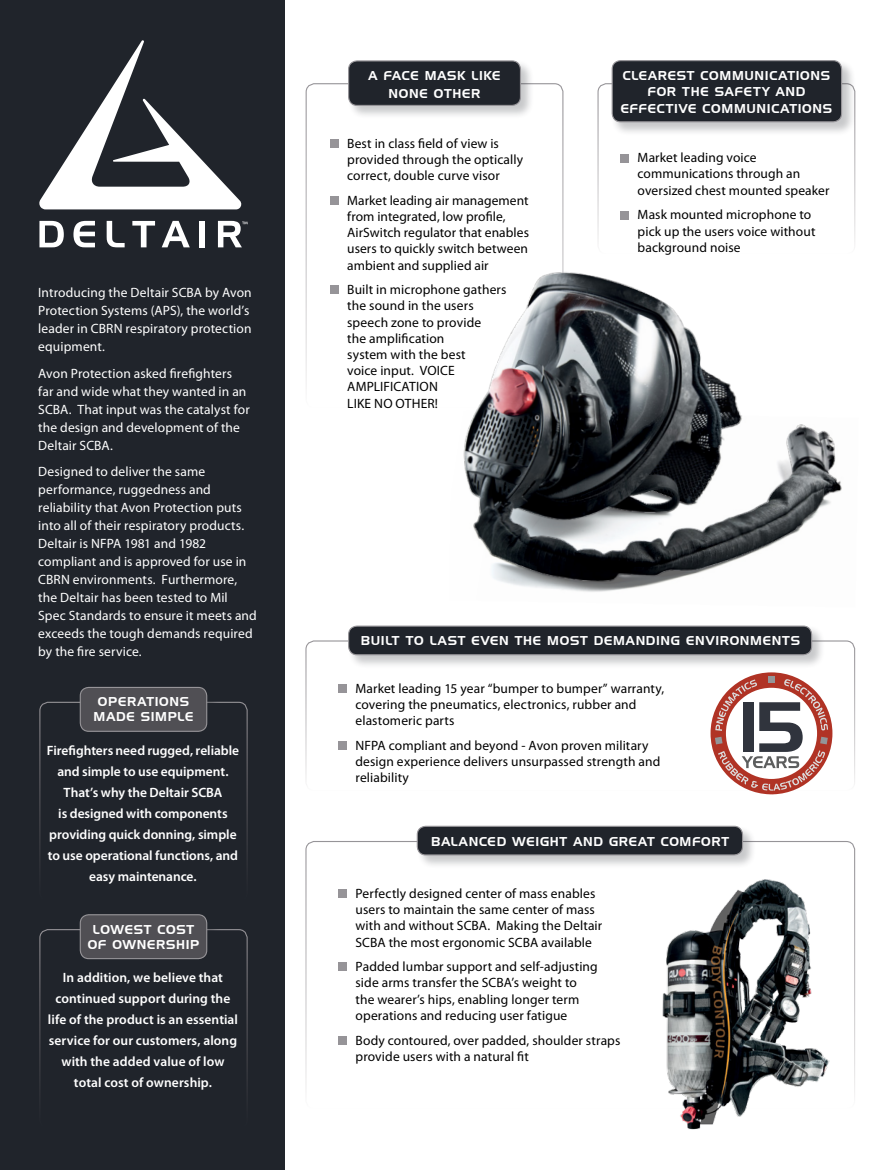
<style>
.page{position:relative;width:893px;height:1170px;background:#fff}
.page>*{position:absolute;margin:0;border:0;box-sizing:border-box;transform-origin:0 0}
.t1{font:13.5px/16.2px "Myriad Pro";letter-spacing:.01em;color:#000}
.t2{font:13.5px/18px "Myriad Pro";letter-spacing:.01em;color:#fff}
.t3{font:600 13.5px/21px "Myriad Pro";color:#fff;text-align:center}
.t4{font:12.75px/15px "Hanzel Normal";letter-spacing:.055em;color:#fff;text-align:center}
</style>
<div class="page">
<img style="left:463px;top:262px;width:379px;height:330px">
<div style="left:0;top:0;width:285px;height:1169px;background:#20242b"></div>
<div style="left:348px;top:60px;width:186px;height:59px;background:#20242b;opacity:.25"></div>
<div style="left:349px;top:61px;width:171px;height:44px;background:#20242b;border-radius:9px"></div>
<div style="left:348px;top:60px;width:173px;height:46px;border:1px solid #969498;border-radius:9px"></div>
<div style="left:330px;top:139px;width:9px;height:8px;background:#969498"></div>
<div style="left:330px;top:196px;width:9px;height:9px;background:#969498"></div>
<div style="left:330px;top:286px;width:9px;height:8px;background:#969498"></div>
<svg style="left:39px;top:221px;width:25px;height:26px"></svg>
<svg style="left:73px;top:221px;width:22px;height:26px"></svg>
<svg style="left:107px;top:221px;width:18px;height:26px"></svg>
<svg style="left:132px;top:221px;width:23px;height:26px"></svg>
<svg style="left:162px;top:221px;width:28px;height:26px"></svg>
<div style="left:199px;top:221px;width:6px;height:26px;background:#fff"></div>
<svg style="left:39px;top:40px;width:203px;height:169px"></svg>
<svg style="left:218px;top:221px;width:30px;height:26px"></svg>
<div style="left:39px;top:701px;width:209px;height:200px;border:1px solid #fff;border-radius:9px"></div>
<div style="left:79px;top:686px;width:142px;height:59px;background:#20242b"></div>
<div style="left:80px;top:687px;width:127px;height:44px;background:#504f54;border-radius:9px"></div>
<div style="left:80px;top:686px;width:127px;height:45px;border:1px solid #969498;border-radius:9px"></div>
<div style="left:39px;top:929px;width:209px;height:199px;border:1px solid #fff;border-radius:9px"></div>
<div style="left:79px;top:913px;width:142px;height:59px;background:#20242b"></div>
<div style="left:80px;top:914px;width:127px;height:44px;background:#504f54;border-radius:9px"></div>
<div style="left:80px;top:914px;width:127px;height:45px;border:1px solid #969498;border-radius:9px"></div>
<img style="left:662px;top:879px;width:168px;height:251px">
<div style="left:348px;top:625px;width:477px;height:43px;background:#20242b;opacity:.25"></div>
<div style="left:349px;top:626px;width:463px;height:28px;background:#20242b;border-radius:9px"></div>
<div style="left:348px;top:625px;width:464px;height:30px;border:1px solid #969498;border-radius:9px"></div>
<div style="left:338px;top:684px;width:9px;height:8px;background:#969498"></div>
<div style="left:338px;top:741px;width:9px;height:9px;background:#969498"></div>
<div style="left:597px;top:83px;width:258px;height:171px;border:1px solid #fff;border-radius:9px"></div>
<div style="left:611px;top:60px;width:245px;height:76px;background:#20242b;opacity:.25"></div>
<div style="left:612px;top:61px;width:230px;height:61px;background:#20242b;border-radius:9px"></div>
<div style="left:612px;top:60px;width:230px;height:62px;border:1px solid #969498;border-radius:9px"></div>
<div style="left:621px;top:154px;width:8px;height:8px;background:#969498"></div>
<div style="left:621px;top:211px;width:8px;height:8px;background:#969498"></div>
<div style="left:416px;top:825px;width:340px;height:44px;background:#20242b;opacity:.25"></div>
<div style="left:417px;top:826px;width:325px;height:28px;background:#20242b;border-radius:9px"></div>
<div style="left:417px;top:825px;width:326px;height:30px;border:1px solid #969498;border-radius:9px"></div>
<div style="left:338px;top:889px;width:9px;height:8px;background:#969498"></div>
<div style="left:338px;top:962px;width:9px;height:9px;background:#969498"></div>
<div style="left:338px;top:1035px;width:9px;height:9px;background:#969498"></div>
<svg style="left:710px;top:672px;width:122px;height:122px"></svg>
<p class="t2" style="left:38px;top:283px;width:215px">Introducing the Deltair SCBA by Avon<br>Protection Systems (APS), the world’s leader in CBRN respiratory protection equipment.</p>
<p class="t2" style="left:38px;top:364px;width:213px">Avon Protection asked firefighters far and wide what they wanted in an<br>SCBA. That input was the catalyst for the design and development of the<br>Deltair SCBA.</p>
<p class="t2" style="left:38px;top:462px;width:220px">Designed to deliver the same performance, ruggedness and reliability that Avon Protection puts into all of their respiratory products.<br>Deltair is NFPA 1981 and 1982 compliant and is approved for use in<br>CBRN environments. Furthermore, the Deltair has been tested to Mil<br>Spec Standards to ensure it meets and exceeds the tough demands required by the fire service.</p>
<p class="t4" style="left:94px;top:694px;width:101px">OPERATIONS<br>MADE SIMPLE</p>
<p class="t3" style="left:47px;top:739px;width:194px">Firefighters need rugged, reliable and simple to use equipment.<br>That’s why the Deltair SCBA<br>is designed with components providing quick donning, simple to use operational functions, and easy maintenance.</p>
<p class="t4" style="left:88px;top:921px;width:113px">LOWEST COST<br>OF OWNERSHIP</p>
<p class="t3" style="left:48px;top:966px;width:192px">In addition, we believe that continued support during the life of the product is an essential service for our customers, along with the added value of low total cost of ownership.</p>
<p class="t4" style="left:368px;top:67px;width:134px;line-height:18px">A FACE MASK LIKE<br>NONE OTHER</p>
<p class="t1" style="left:347px;top:135px;width:177px">Best in class field of view is provided through the optically correct, double curve visor</p>
<p class="t1" style="left:347px;top:192px;width:183px">Market leading air management from integrated, low profile,<br>AirSwitch regulator that enables users to quickly switch between ambient and supplied air</p>
<p class="t1" style="left:347px;top:281px;width:161px">Built in microphone gathers the sound in the users speech zone to provide<br>the amplification<br>system with the best<br>voice input. VOICE<br>AMPLIFICATION<br>LIKE NO OTHER!</p>
<p class="t4" style="left:621px;top:67px;width:213px;line-height:16.5px">CLEAREST COMMUNICATIONS<br>FOR THE SAFETY AND<br>EFFECTIVE COMMUNICATIONS</p>
<p class="t1" style="left:638px;top:149px;width:193px">Market leading voice communications through an oversized chest mounted speaker</p>
<p class="t1" style="left:638px;top:206px;width:179px">Mask mounted microphone to pick up the users voice without background noise</p>
<p class="t4" style="left:361px;top:633px;width:441px">BUILT TO LAST EVEN THE MOST DEMANDING ENVIRONMENTS</p>
<p class="t1" style="left:356px;top:680px;width:310px">Market leading 15 year “bumper to bumper” warranty, covering the pneumatics, electronics, rubber and elastomeric parts</p>
<p class="t1" style="left:356px;top:737px;width:306px">NFPA compliant and beyond - Avon proven military design experience delivers unsurpassed strength and reliability</p>
<p class="t4" style="left:431px;top:833px;width:299px">BALANCED WEIGHT AND GREAT COMFORT</p>
<p class="t1" style="left:356px;top:885px;width:248px">Perfectly designed center of mass enables users to maintain the same center of mass with and without SCBA. Making the Deltair SCBA the most ergonomic SCBA available</p>
<p class="t1" style="left:356px;top:958px;width:244px">Padded lumbar support and self-adjusting side arms transfer the SCBA’s weight to the wearer’s hips, enabling longer term operations and reducing user fatigue</p>
<p class="t1" style="left:356px;top:1031px;width:266px">Body contoured, over padded, shoulder straps provide users with a natural fit</p>
</div>
